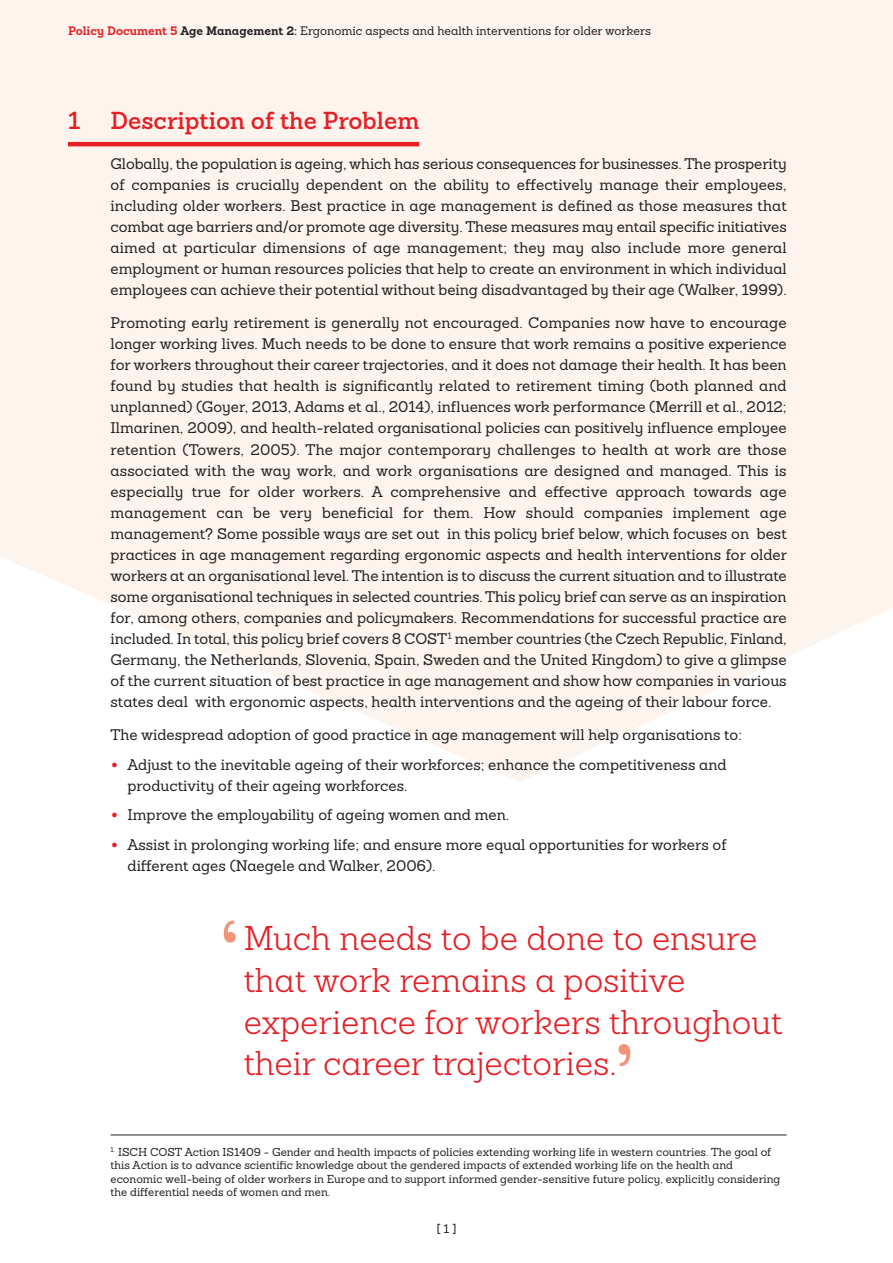
<style>
.page{position:relative;width:893px;height:1263px;background:#fff}
.page>*{position:absolute;margin:0;border:0;box-sizing:border-box;transform-origin:0 0}
.t1{font:300 33.45px/41.8px "Sanchez";color:#e61e25}
.t2{font:600 24px "Sanchez";color:#e61e25}
.t3{font:15px/21px "Sanchez";color:#231f20;text-align:justify}
.t4{font:12px "Sanchez";color:#231f20}
.t5{font:11.25px/13.5px "Sanchez";color:#231f20}
.s1{font-weight:700;color:#e61e25}
.s2{font-weight:700}
.s3{font-weight:900;font-size:24px;color:#e61e25}
</style>
<div class="page">
<div style="left:0;top:0;width:893px;height:381px;background:#fdf4ed"></div>
<svg style="left:0;top:399px;width:893px;height:383px;fill:#fdf4ed"></svg>
<div style="left:0;top:18px;width:893px;height:381px;background:#fdf4ed"></div>
<img style="left:224px;top:920px;width:12px;height:22px">
<img style="left:618px;top:1044px;width:12px;height:22px">
<hr style="left:68px;top:142px;width:351px;height:4px;background:#e61e25">
<hr style="left:111px;top:1134px;width:676px;height:1px;background:#231f20">
<p class="t4" style="left:68px;top:26px;width:584px"><span class="s1">Policy Document 5</span> <span class="s2">Age Management 2:</span> Ergonomic aspects and health interventions for older workers</p>
<h2 class="t2" style="left:68px;top:112px;width:14px">1</h2>
<h2 class="t2" style="left:111px;top:112px;width:310px">Description of the Problem</h2>
<p class="t3" style="left:111px;top:155px;width:678px">Globally, the population is ageing, which has serious consequences for businesses. The prosperity of companies is crucially dependent on the ability to effectively manage their employees, including older workers. Best practice in age management is defined as those measures that combat age barriers and/or promote age diversity. These measures may entail specific initiatives aimed at particular dimensions of age management; they may also include more general employment or human resources policies that help to create an environment in which individual employees can achieve their potential without being disadvantaged by their age (Walker, 1999).</p>
<p class="t3" style="left:111px;top:314px;width:678px">Promoting early retirement is generally not encouraged. Companies now have to encourage longer working lives. Much needs to be done to ensure that work remains a positive experience for workers throughout their career trajectories, and it does not damage their health. It has been found by studies that health is significantly related to retirement timing (both planned and unplanned) (Goyer, 2013, Adams et al., 2014), influences work performance (Merrill et al., 2012; Ilmarinen, 2009), and health-related organisational policies can positively influence employee retention (Towers, 2005). The major contemporary challenges to health at work are those associated with the way work, and work organisations are designed and managed. This is especially true for older workers. A comprehensive and effective approach towards age management can be very beneficial for them. How should companies implement age management? Some possible ways are set out in this policy brief below, which focuses on best practices in age management regarding ergonomic aspects and health interventions for older workers at an organisational level. The intention is to discuss the current situation and to illustrate some organisational techniques in selected countries. This policy brief can serve as an inspiration for, among others, companies and policymakers. Recommendations for successful practice are included. In total, this policy brief covers 8 COST<sup>1</sup> member countries (the Czech Republic, Finland, Germany, the Netherlands, Slovenia, Spain, Sweden and the United Kingdom) to give a glimpse of the current situation of best practice in age management and show how companies in various states deal with ergonomic aspects, health interventions and the ageing of their labour force.</p>
<p class="t3" style="left:111px;top:726px;width:633px">The widespread adoption of good practice in age management will help organisations to:</p>
<p class="t3" style="left:128px;top:756px;width:600px;text-indent:-17px"><span class="s3">•</span> Adjust to the inevitable ageing of their workforces; enhance the competitiveness and productivity of their ageing workforces.</p>
<p class="t3" style="left:111px;top:806px;width:400px"><span class="s3">•</span> Improve the employability of ageing women and men.</p>
<p class="t3" style="left:128px;top:836px;width:601px;text-indent:-17px"><span class="s3">•</span> Assist in prolonging working life; and ensure more equal opportunities for workers of different ages (Naegele and Walker, 2006).</p>
<h1 class="t1" style="left:244px;top:921px;width:540px">Much needs to be done to ensure that work remains a positive experience for workers throughout their career trajectories.</h1>
<p class="t5" style="left:111px;top:1146px;width:671px"><sup>1.</sup> ISCH COST Action IS1409 - Gender and health impacts of policies extending working life in western countries. The goal of this Action is to advance scientific knowledge about the gendered impacts of extended working life on the health and economic well-being of older workers in Europe and to support informed gender-sensitive future policy, explicitly considering the differential needs of women and men.</p>
<p class="t4" style="left:436px;top:1225px;width:22px">[ 1 ]</p>
</div>
